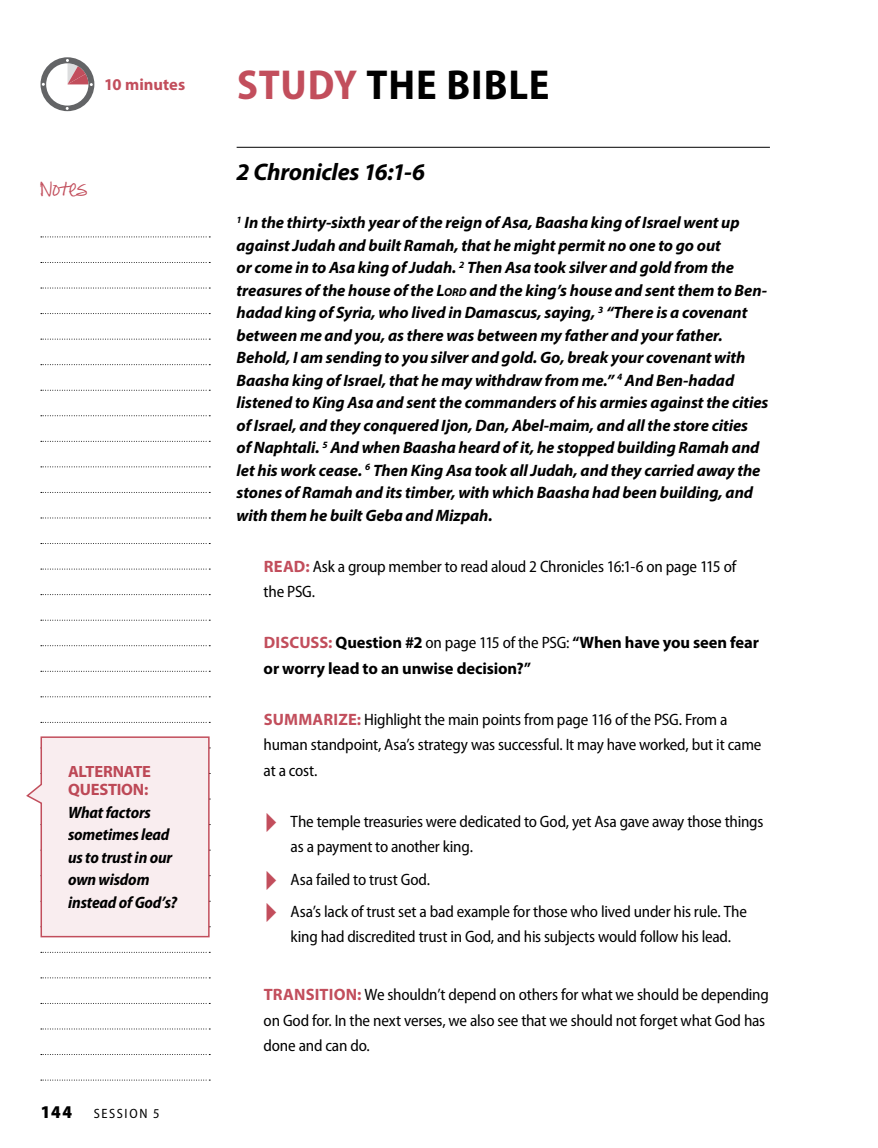
<style>
.page{position:relative;width:878px;height:1148px;background:#fff}
.page>*{position:absolute;margin:0;border:0;box-sizing:border-box;transform-origin:0 0}
.t1{font:700 semi-condensed 42px "Myriad Pro";letter-spacing:.02em;color:#000}
.t2{font:italic 700 24px "Myriad Pro";letter-spacing:-.01em;color:#000}
.t3{font:900 semi-condensed 18px "Myriad Pro";color:#000}
.t4{font:italic 700 16.5px/22.5px "Myriad Pro";letter-spacing:-.005em;color:#000}
.t5{font:semi-condensed 16.5px/25.5px "Myriad Pro";letter-spacing:-.015em;color:#000}
.t6{font:700 16.5px/25.5px "Myriad Pro";letter-spacing:-.01em;color:#000}
.t7{font:italic 700 semi-condensed 16.5px/22.5px "Myriad Pro";letter-spacing:-.01em;color:#000}
.t8{font:700 16.5px/18px "Myriad Pro";letter-spacing:-.01em;color:#c24e5c}
.t9{font:15px "Pea Alesa";letter-spacing:-.03em;color:#c24e5c}
.t10{font:semi-condensed 13.5px "Myriad Pro";letter-spacing:.13em;color:#000}
.s1{color:#c24e5c}
.s2{font-size:11.55px}
.s3{font-weight:700;font-stretch:normal;color:#c24e5c}
.s4{font-weight:400;font-stretch:semi-condensed}
.s5{font-stretch:semi-condensed}
</style>
<div class="page">
<svg style="left:41px;top:236px;width:169px;height:1px"></svg>
<svg style="left:41px;top:262px;width:169px;height:1px"></svg>
<svg style="left:41px;top:288px;width:169px;height:1px"></svg>
<svg style="left:41px;top:313px;width:169px;height:1px"></svg>
<svg style="left:41px;top:339px;width:169px;height:1px"></svg>
<svg style="left:41px;top:364px;width:169px;height:1px"></svg>
<svg style="left:41px;top:390px;width:169px;height:1px"></svg>
<svg style="left:41px;top:415px;width:169px;height:1px"></svg>
<svg style="left:41px;top:441px;width:169px;height:1px"></svg>
<svg style="left:41px;top:466px;width:169px;height:1px"></svg>
<svg style="left:41px;top:492px;width:169px;height:1px"></svg>
<svg style="left:41px;top:517px;width:169px;height:1px"></svg>
<svg style="left:41px;top:543px;width:169px;height:1px"></svg>
<svg style="left:41px;top:568px;width:169px;height:1px"></svg>
<svg style="left:41px;top:594px;width:169px;height:1px"></svg>
<svg style="left:41px;top:620px;width:169px;height:1px"></svg>
<svg style="left:41px;top:645px;width:169px;height:1px"></svg>
<svg style="left:41px;top:671px;width:169px;height:1px"></svg>
<svg style="left:41px;top:696px;width:169px;height:1px"></svg>
<svg style="left:41px;top:722px;width:169px;height:1px"></svg>
<svg style="left:41px;top:952px;width:169px;height:1px"></svg>
<svg style="left:41px;top:977px;width:169px;height:1px"></svg>
<svg style="left:41px;top:1003px;width:169px;height:1px"></svg>
<svg style="left:41px;top:1028px;width:169px;height:1px"></svg>
<svg style="left:41px;top:1054px;width:169px;height:1px"></svg>
<svg style="left:41px;top:1079px;width:169px;height:1px"></svg>
<hr style="left:237px;top:147px;width:532px;height:1px;background:#000">
<svg style="left:26px;top:736px;width:184px;height:202px;background:#f7e9eb"></svg>
<svg style="left:40px;top:57px;width:54px;height:54px"></svg>
<p class="t8" style="left:104px;top:75px;width:83px">10 minutes</p>
<p class="t9" style="left:40px;top:187px;width:48px">Notes</p>
<p class="t8" style="left:68px;top:762px;width:84px">ALTERNATE<br>QUESTION:</p>
<p class="t7" style="left:68px;top:801px;width:110px">What factors sometimes lead us to trust in our own wisdom instead of God’s?</p>
<p class="t3" style="left:40px;top:1102px;width:33px">144</p>
<p class="t10" style="left:94px;top:1106px;width:67px">Sess ion 5</p>
<h1 class="t1" style="left:237px;top:61px;width:314px"><span class="s1">STUDY</span> THE BIBLE</h1>
<h2 class="t2" style="left:237px;top:156px;width:190px">2 Chronicles 16:1-6</h2>
<p class="t4" style="left:236px;top:211px;width:533px"><sup>1</sup> In the thirty-sixth year of the reign of Asa, Baasha king of Israel went up against Judah and built Ramah, that he might permit no one to go out<br>or come in to Asa king of Judah. <sup>2</sup> Then Asa took silver and gold from the treasures of the house of the L<span class="s2">ord</span> and the king’s house and sent them to Ben&shy;hadad king of Syria, who lived in Damascus, saying, <sup>3</sup> “There is a covenant between me and you, as there was between my father and your father.<br>Behold, I am sending to you silver and gold. Go, break your covenant with Baasha king of Israel, that he may withdraw from me.” <sup>4</sup> And Ben-hadad listened to King Asa and sent the commanders of his armies against the cities of Israel, and they conquered Ijon, Dan, Abel-maim, and all the store cities<br>of Naphtali. <sup>5</sup> And when Baasha heard of it, he stopped building Ramah and let his work cease. <sup>6</sup> Then King Asa took all Judah, and they carried away the stones of Ramah and its timber, with which Baasha had been building, and with them he built Geba and Mizpah.</p>
<p class="t5" style="left:263px;top:554px;width:474px"><span class="s3">READ:</span> Ask a group member to read aloud 2 Chronicles 16:1-6 on page 115 of the PSG.</p>
<p class="t6" style="left:263px;top:629px;width:497px"><span class="s1">DISCUSS:</span> Question #2 <span class="s4">on page 115 of the PSG:</span> <span class="s5">“</span>When have you seen fear or worry lead to an unwise decision?<span class="s5">”</span></p>
<p class="t5" style="left:263px;top:707px;width:499px"><span class="s3">SUMMARIZE:</span> Highlight the main points from page 116 of the PSG. From a human standpoint, Asa’s strategy was successful. It may have worked, but it came at a cost.</p>
<p class="t5" style="left:291px;top:809px;width:474px">The temple treasuries were dedicated to God, yet Asa gave away those things as a payment to another king.</p>
<p class="t5" style="left:291px;top:863px;width:458px;line-height:32.2px">Asa failed to trust God.<br>Asa’s lack of trust set a bad example for those who lived under his rule. The</p>
<p class="t5" style="left:291px;top:924px;width:442px">king had discredited trust in God, and his subjects would follow his lead.</p>
<p class="t5" style="left:264px;top:982px;width:507px"><span class="s3">TRANSITION:</span> We shouldn’t depend on others for what we should be depending on God for. In the next verses, we also see that we should not forget what God has done and can do.</p>
</div>
